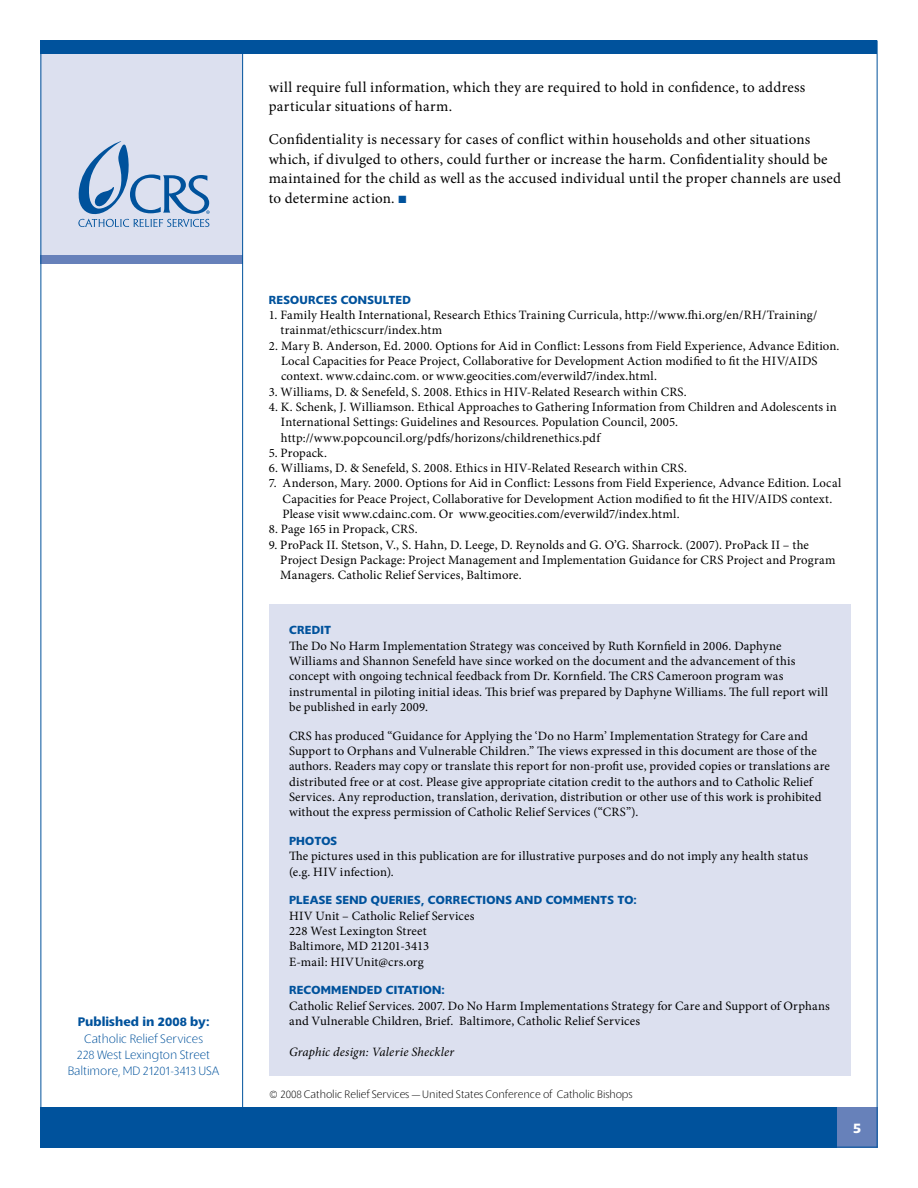
<style>
.page{position:relative;width:918px;height:1188px;background:#fff}
.page>*{position:absolute;margin:0;border:0;box-sizing:border-box;transform-origin:0 0}
.t1{font:15px/19.5px "Minion Pro";letter-spacing:.015em;color:#000}
.t2{font:700 15px "Slippy";color:#fff}
.t3{font:300 13.5px/16.2px "Slippy";letter-spacing:-.005em;color:#00529c;text-align:center}
.t4{font:700 13.5px "Slippy";letter-spacing:.01em;color:#00529c}
.t5{font:12.75px/15.3px "Minion Pro";letter-spacing:.01em;color:#000}
.t6{font:700 12.75px "Slippy";letter-spacing:.025em;color:#00529c}
.t7{font:italic 12.75px "Minion Pro";letter-spacing:.015em;color:#000}
.t8{font:300 12px "Slippy";color:#000}
.s1{color:#00529c}
</style>
<div class="page">
<div style="left:40px;top:54px;width:203px;height:207px;background:#dce0ef"></div>
<div style="left:40px;top:1107px;width:838px;height:41px;background:#00529c"></div>
<div style="left:40px;top:40px;width:838px;height:14px;background:#00529c"></div>
<div style="left:837px;top:1107px;width:41px;height:41px;background:#6781ba"></div>
<hr style="left:877px;top:40px;width:1px;height:1108px;background:#00529c">
<hr style="left:40px;top:1147px;width:838px;height:1px;background:#00529c">
<svg style="left:78px;top:141px;width:132px;height:86px"></svg>
<div style="left:40px;top:255px;width:203px;height:9px;background:#6781ba"></div>
<hr style="left:40px;top:40px;width:1px;height:1108px;background:#00529c">
<hr style="left:242px;top:52px;width:1px;height:1055px;background:#00529c">
<div style="left:269px;top:605px;width:581px;height:471px;background:#dce0ef"></div>
<p class="t4" style="left:78px;top:1015px;width:133px">PUBLISHED IN 2008 BY:</p>
<p class="t3" style="left:68px;top:1030px;width:153px">Catholic Relief Services<br>228 West Lexington Street<br>Baltimore, MD 21201-3413 USA</p>
<p class="t1" style="left:269px;top:77px;width:538px">will require full information, which they are required to hold in confidence, to address particular situations of harm.</p>
<p class="t1" style="left:269px;top:130px;width:574px">Confidentiality is necessary for cases of conflict within households and other situations which, if divulged to others, could further or increase the harm. Confidentiality should be maintained for the child as well as the accused individual until the proper channels are used to determine action. <span class="s1">■</span></p>
<p class="t6" style="left:269px;top:293px;width:143px">RESOURCES CONSULTED</p>
<p class="t5" style="left:280px;top:308px;width:538px;text-indent:-12px">1. Family Health International, Research Ethics Training Curricula, http://www.fhi.org/en/RH/Training/ trainmat/ethicscurr/index.htm</p>
<p class="t5" style="left:281px;top:338px;width:560px;text-indent:-12px">2. Mary B. Anderson, Ed. 2000. Options for Aid in Conflict: Lessons from Field Experience, Advance Edition.<br>Local Capacities for Peace Project, Collaborative for Development Action modified to fit the HIV/AIDS context. www.cdainc.com. or www.geocities.com/everwild7/index.html.</p>
<p class="t5" style="left:269px;top:384px;width:420px">3. Williams, D. &amp; Senefeld, S. 2008. Ethics in HIV-Related Research within CRS.</p>
<p class="t5" style="left:281px;top:399px;width:557px;text-indent:-12px">4. K. Schenk, J. Williamson. Ethical Approaches to Gathering Information from Children and Adolescents in<br>International Settings: Guidelines and Resources. Population Council, 2005. http://www.popcouncil.org/pdfs/horizons/childrenethics.pdf</p>
<p class="t5" style="left:269px;top:445px;width:60px">5. Propack.</p>
<p class="t5" style="left:269px;top:461px;width:420px">6. Williams, D. &amp; Senefeld, S. 2008. Ethics in HIV-Related Research within CRS.</p>
<p class="t5" style="left:283px;top:476px;width:560px;text-indent:-14px">7. Anderson, Mary. 2000. Options for Aid in Conflict: Lessons from Field Experience, Advance Edition. Local<br>Capacities for Peace Project, Collaborative for Development Action modified to fit the HIV/AIDS context.<br>Please visit www.cdainc.com. Or www.geocities.com/everwild7/index.html.</p>
<p class="t5" style="left:269px;top:522px;width:150px">8. Page 165 in Propack, CRS.</p>
<p class="t5" style="left:280px;top:537px;width:557px;text-indent:-12px">9. ProPack II. Stetson, V., S. Hahn, D. Leege, D. Reynolds and G. O’G. Sharrock. (2007). ProPack II – the<br>Project Design Package: Project Management and Implementation Guidance for CRS Project and Program<br>Managers. Catholic Relief Services, Baltimore.</p>
<p class="t6" style="left:289px;top:624px;width:43px">CREDIT</p>
<p class="t5" style="left:289px;top:638px;width:540px">The Do No Harm Implementation Strategy was conceived by Ruth Kornfield in 2006. Daphyne Williams and Shannon Senefeld have since worked on the document and the advancement of this concept with ongoing technical feedback from Dr. Kornfield. The CRS Cameroon program was instrumental in piloting initial ideas. This brief was prepared by Daphyne Williams. The full report will be published in early 2009.</p>
<p class="t5" style="left:289px;top:728px;width:542px">CRS has produced “Guidance for Applying the ‘Do no Harm’ Implementation Strategy for Care and Support to Orphans and Vulnerable Children.” The views expressed in this document are those of the authors. Readers may copy or translate this report for non-profit use, provided copies or translations are distributed free or at cost. Please give appropriate citation credit to the authors and to Catholic Relief Services. Any reproduction, translation, derivation, distribution or other use of this work is prohibited without the express permission of Catholic Relief Services (“CRS”).</p>
<p class="t6" style="left:289px;top:834px;width:48px">PH OTOS</p>
<p class="t5" style="left:289px;top:849px;width:521px">The pictures used in this publication are for illustrative purposes and do not imply any health status (e.g. HIV infection).</p>
<p class="t6" style="left:289px;top:894px;width:349px">PLEASE SEND QUERIES, CORRECTIONS AND COMMENTS TO:</p>
<p class="t5" style="left:289px;top:908px;width:187px">HIV Unit – Catholic Relief Services<br>228 West Lexington Street<br>Baltimore, MD 21201-3413<br>E-mail: HIVUnit@crs.org</p>
<p class="t6" style="left:289px;top:984px;width:157px">RECOMMENDED CITATION:</p>
<p class="t5" style="left:289px;top:998px;width:542px">Catholic Relief Services. 2007. Do No Harm Implementations Strategy for Care and Support of Orphans and Vulnerable Children, Brief. Baltimore, Catholic Relief Services</p>
<p class="t7" style="left:289px;top:1043px;width:167px">Graphic design: Valerie Sheckler</p>
<p class="t8" style="left:269px;top:1088px;width:365px">© 2008 Catholic Relief Services — United States Conference of Catholic Bishops</p>
<p class="t2" style="left:853px;top:1120px;width:9px">5</p>
</div>
